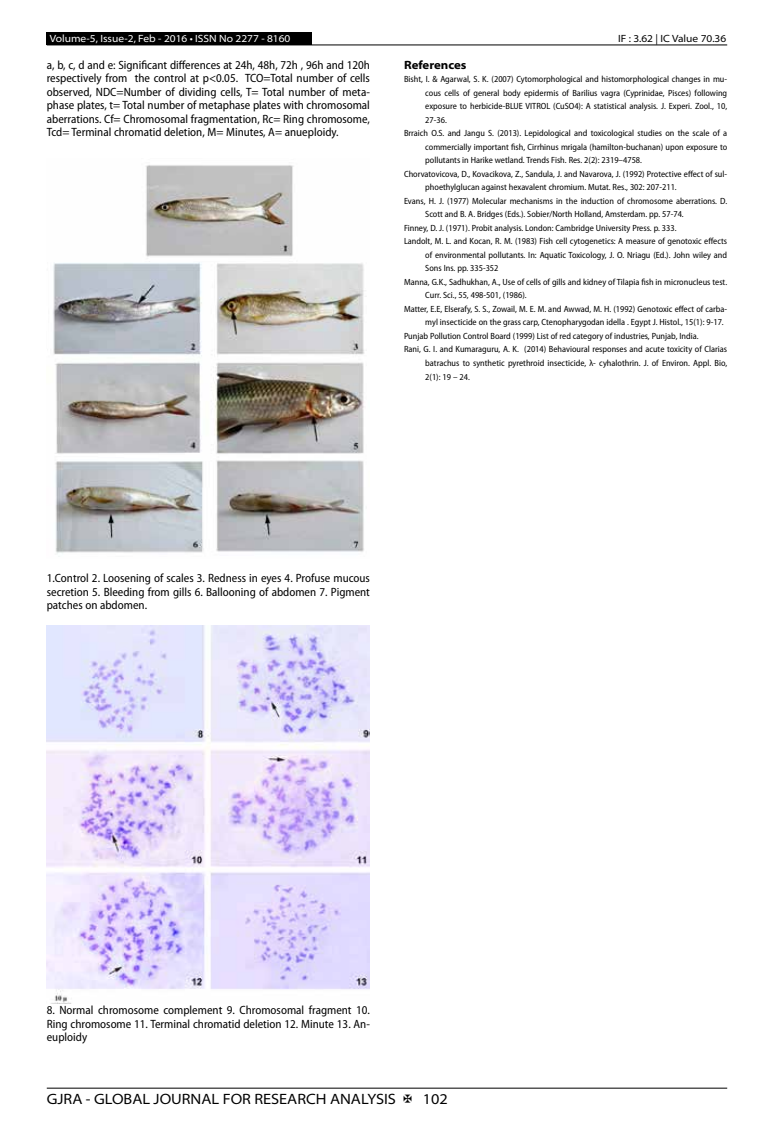
<style>
.page{position:relative;width:774px;height:1136px;background:#fff}
.page>*{position:absolute;margin:0;border:0;box-sizing:border-box;transform-origin:0 0}
.t1{font:semi-expanded 15px "Myriad Pro";color:#000}
.t2{font:semi-condensed 12px/13.5px "Myriad Pro";color:#000;text-align:justify}
.t3{font:700 semi-expanded 12px "Myriad Pro";color:#000}
.t4{font:semi-expanded 10.5px "Myriad Pro";color:#fff}
.t5{font:semi-expanded 10.5px "Myriad Pro";color:#000}
.t6{font:semi-condensed 9px "Myriad Pro";color:#000}
</style>
<div class="page">
<hr style="left:47px;top:1087px;width:680px;height:1px;background:#000">
<div style="left:47px;top:32px;width:265px;height:13px;background:#000"></div>
<hr style="left:47px;top:45px;width:680px;height:1px;background:#000">
<img style="left:53px;top:165px;width:311px;height:389px">
<img style="left:47px;top:625px;width:322px;height:378px">
<p class="t4" style="left:50px;top:32px;width:242px">Volume-5, Issue-2, Feb - 2016 • ISSN No 2277 - 8160</p>
<p class="t5" style="left:618px;top:32px;width:110px">IF : 3.62 | IC Value 70.36</p>
<p class="t2" style="left:47px;top:58px;width:325px">a, b, c, d and e: Significant differences at 24h, 48h, 72h , 96h and 120h respectively from the control at p&lt;0.05. TCO=Total number of cells observed, NDC=Number of dividing cells, T= Total number of meta&shy;phase plates, t= Total number of metaphase plates with chromosomal aberrations. Cf= Chromosomal fragmentation, Rc= Ring chromosome, Tcd= Terminal chromatid deletion, M= Minutes, A= anueploidy.</p>
<h2 class="t3" style="left:404px;top:58px;width:64px">References</h2>
<p class="t6" style="left:404px;top:74px;width:325px">Bisht, I. &amp; Agarwal, S. K. (2007) Cytomorphological and histomorphological changes in mu-</p>
<p class="t6" style="left:425px;top:88px;width:303px">cous cells of general body epidermis of Barilius vagra (Cyprinidae, Pisces) following</p>
<p class="t6" style="left:425px;top:101px;width:303px">exposure to herbicide-BLUE VITROL (CuSO4): A statistical analysis. J. Experi. Zool., 10,</p>
<p class="t6" style="left:425px;top:115px;width:23px">27-36.</p>
<p class="t6" style="left:404px;top:128px;width:325px">Brraich O.S. and Jangu S. (2013). Lepidological and toxicological studies on the scale of a</p>
<p class="t6" style="left:425px;top:142px;width:303px">commercially important fish, Cirrhinus mrigala (hamilton-buchanan) upon exposure to</p>
<p class="t6" style="left:425px;top:155px;width:218px">pollutants in Harike wetland. Trends Fish. Res. 2(2): 2319–4758.</p>
<p class="t6" style="left:404px;top:169px;width:325px">Chorvatovicova, D., Kovacikova, Z., Sandula, J. and Navarova, J. (1992) Protective effect of sul-</p>
<p class="t6" style="left:425px;top:182px;width:253px">phoethylglucan against hexavalent chromium. Mutat. Res., 302: 207-211.</p>
<p class="t6" style="left:404px;top:196px;width:325px">Evans, H. J. (1977) Molecular mechanisms in the induction of chromosome aberrations. D.</p>
<p class="t6" style="left:425px;top:209px;width:260px">Scott and B. A. Bridges (Eds.). Sobier/North Holland, Amsterdam. pp. 57-74.</p>
<p class="t6" style="left:404px;top:223px;width:274px">Finney, D. J. (1971). Probit analysis. London: Cambridge University Press. p. 333.</p>
<p class="t6" style="left:404px;top:236px;width:325px">Landolt, M. L. and Kocan, R. M. (1983) Fish cell cytogenetics: A measure of genotoxic effects</p>
<p class="t6" style="left:425px;top:250px;width:303px">of environmental pollutants. In: Aquatic Toxicology, J. O. Nriagu (Ed.). John wiley and</p>
<p class="t6" style="left:425px;top:263px;width:75px">Sons Ins. pp. 335-352</p>
<p class="t6" style="left:404px;top:277px;width:325px">Manna, G.K., Sadhukhan, A., Use of cells of gills and kidney of Tilapia fish in micronucleus test.</p>
<p class="t6" style="left:425px;top:290px;width:103px">Curr. Sci., 55, 498-501, (1986).</p>
<p class="t6" style="left:404px;top:304px;width:325px">Matter, E.E, Elserafy, S. S., Zowail, M. E. M. and Awwad, M. H. (1992) Genotoxic effect of carba-</p>
<p class="t6" style="left:425px;top:317px;width:300px">myl insecticide on the grass carp, Ctenopharygodan idella . Egypt J. Histol., 15(1): 9-17.</p>
<p class="t6" style="left:404px;top:331px;width:296px">Punjab Pollution Control Board (1999) List of red category of industries, Punjab, India.</p>
<p class="t6" style="left:404px;top:344px;width:325px">Rani, G. I. and Kumaraguru, A. K. (2014) Behavioural responses and acute toxicity of Clarias</p>
<p class="t6" style="left:425px;top:358px;width:303px">batrachus to synthetic pyrethroid insecticide, λ- cyhalothrin. J. of Environ. Appl. Bio,</p>
<p class="t6" style="left:425px;top:371px;width:46px">2(1): 19 – 24.</p>
<h2 class="t2" style="left:47px;top:571px;width:325px">1.Control 2. Loosening of scales 3. Redness in eyes 4. Profuse mucous secretion 5. Bleeding from gills 6. Ballooning of abdomen 7. Pigment patches on abdomen.</h2>
<h2 class="t2" style="left:47px;top:1003px;width:325px">8. Normal chromosome complement 9. Chromosomal fragment 10.<br>Ring chromosome 11. Terminal chromatid deletion 12. Minute 13. An&shy;euploidy</h2>
<h1 class="t1" style="left:47px;top:1090px;width:351px">GJRA - GLOBAL JOURNAL FOR RESEARCH ANALYSIS</h1>
<h1 class="t1" style="left:423px;top:1090px;width:27px">102</h1>
</div>
